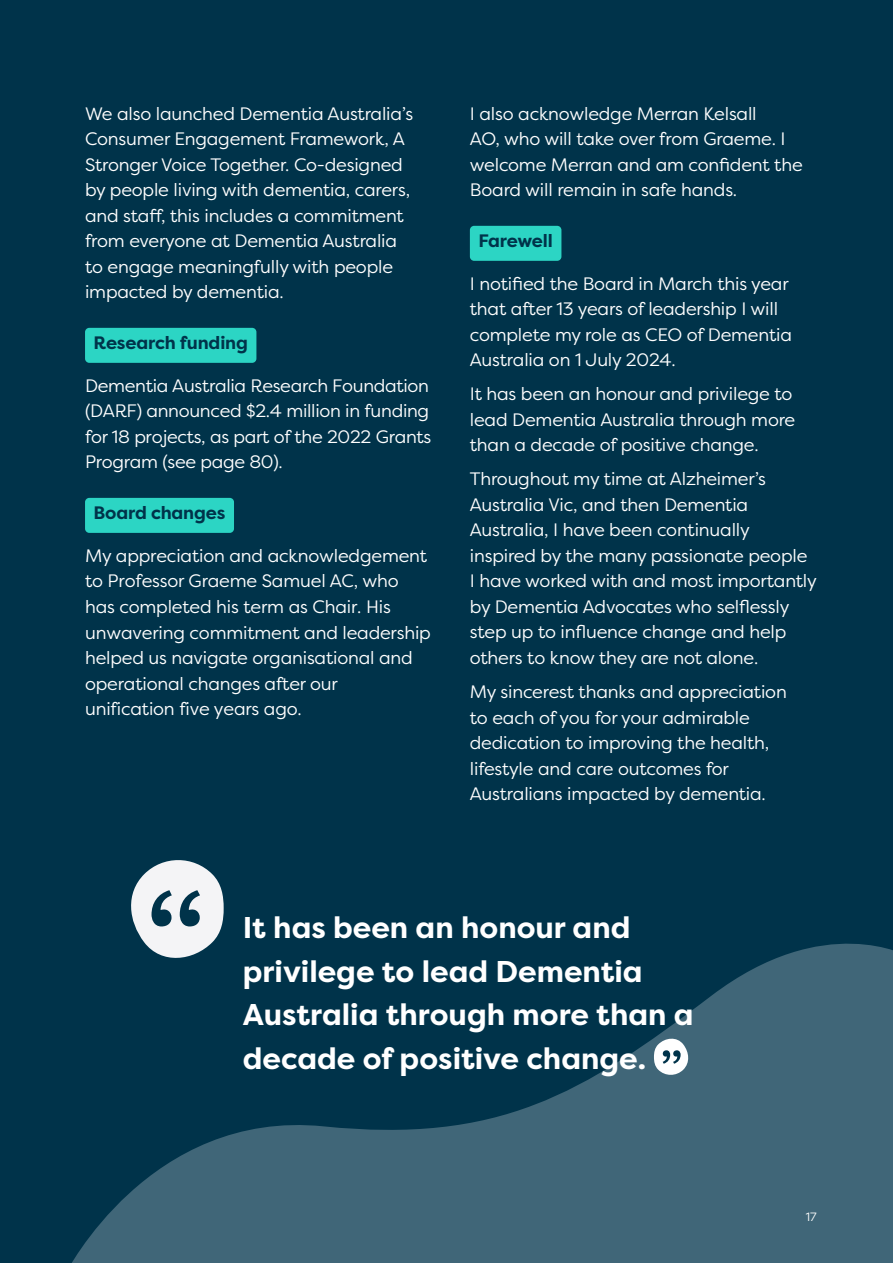
<style>
.page{position:relative;width:893px;height:1263px;background:#00334a}
.page>*{position:absolute;margin:0;border:0;box-sizing:border-box;transform-origin:0 0}
.t1{font:700 30px/43.5px "Filson Pro";color:#fff}
.BODY{font:18px/25.5px "Filson Pro";letter-spacing:-.01em;color:#fff}
.H2__2023__Aurora{font:700 18px "Filson Pro";letter-spacing:-.01em;color:#00334a}
.t2{font:12px "Filson Pro";color:#fff}
</style>
<div class="page">
<div style="left:85px;top:328px;width:171px;height:35px;background:#2cd5c4;border-radius:4px"></div>
<div style="left:85px;top:498px;width:149px;height:35px;background:#2cd5c4;border-radius:4px"></div>
<div style="left:470px;top:226px;width:91px;height:35px;background:#2cd5c4;border-radius:4px"></div>
<svg style="left:66px;top:909px;width:827px;height:354px;background:#204c61"></svg>
<svg style="left:125px;top:855px;width:99px;height:110px"></svg>
<svg style="left:654px;top:1036px;width:36px;height:40px"></svg>
<p class="BODY" style="left:85px;top:100px;width:330px">We also launched Dementia Australia’s Consumer Engagement Framework, A Stronger Voice Together. Co-designed by people living with dementia, carers, and staff, this includes a commitment from everyone at Dementia Australia to engage meaningfully with people impacted by dementia.</p>
<h2 class="H2__2023__Aurora" style="left:94px;top:332px;width:156px">Research funding</h2>
<p class="BODY" style="left:85px;top:372px;width:348px">Dementia Australia Research Foundation (DARF) announced $2.4 million in funding for 18 projects, as part of the 2022 Grants Program (see page 80).</p>
<h2 class="H2__2023__Aurora" style="left:94px;top:502px;width:133px">Board changes</h2>
<p class="BODY" style="left:85px;top:542px;width:347px">My appreciation and acknowledgement to Professor Graeme Samuel AC, who has completed his term as Chair. His unwavering commitment and leadership helped us navigate organisational and operational changes after our unification five years ago.</p>
<p class="BODY" style="left:470px;top:100px;width:334px">I also acknowledge Merran Kelsall<br>AO, who will take over from Graeme. I welcome Merran and am confident the Board will remain in safe hands.</p>
<h2 class="H2__2023__Aurora" style="left:478px;top:230px;width:76px">Farewell</h2>
<p class="BODY" style="left:470px;top:270px;width:324px">I notified the Board in March this year that after 13 years of leadership I will complete my role as CEO of Dementia Australia on 1 July 2024.</p>
<p class="BODY" style="left:470px;top:381px;width:327px">It has been an honour and privilege to lead Dementia Australia through more than a decade of positive change.</p>
<p class="BODY" style="left:470px;top:466px;width:349px">Throughout my time at Alzheimer’s Australia Vic, and then Dementia Australia, I have been continually inspired by the many passionate people I have worked with and most importantly by Dementia Advocates who selflessly step up to influence change and help others to know they are not alone.</p>
<p class="BODY" style="left:470px;top:678px;width:318px">My sincerest thanks and appreciation to each of you for your admirable dedication to improving the health, lifestyle and care outcomes for Australians impacted by dementia.</p>
<p class="t1" style="left:243px;top:906px;width:452px">It has been an honour and privilege to lead Dementia<br>Australia through more than a decade of positive change.</p>
<p class="t2" style="left:806px;top:1209px;width:12px">17</p>
</div>
